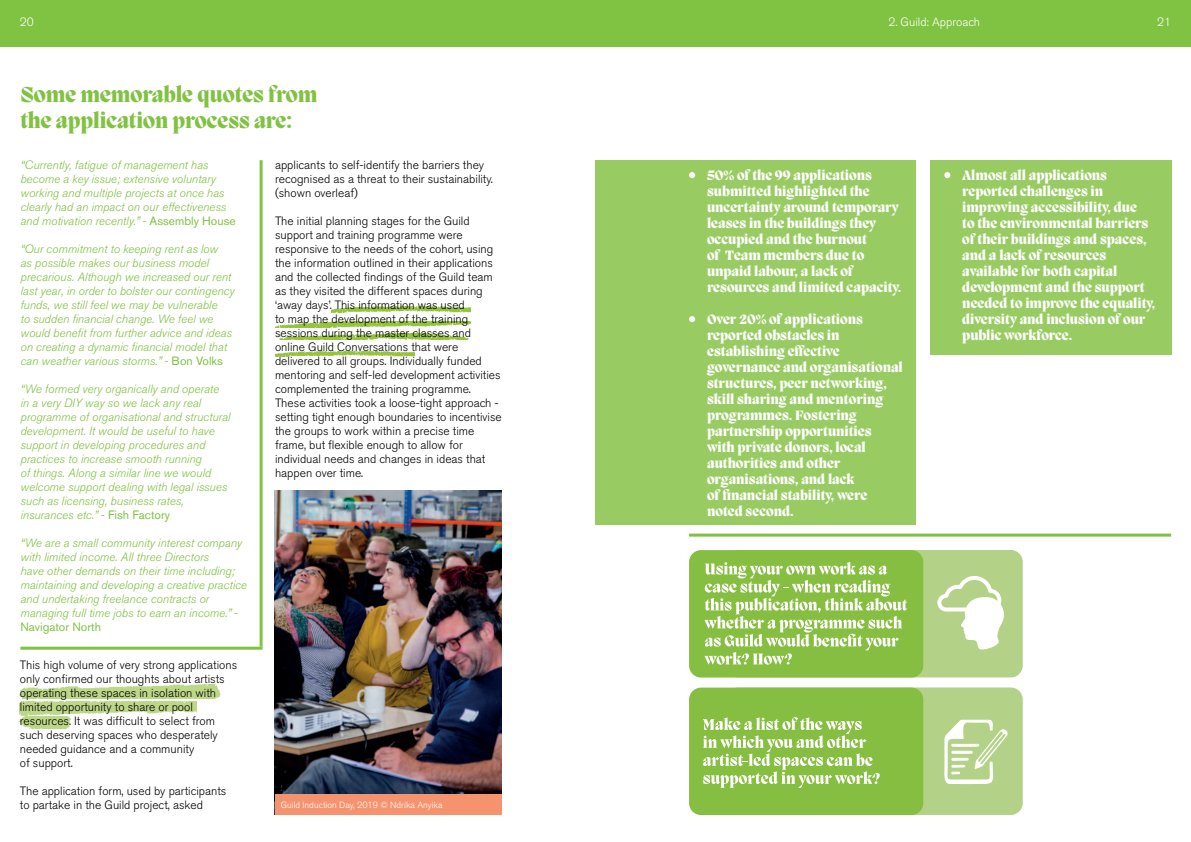
<style>
.page{position:relative;width:1191px;height:842px;background:#fff}
.page>*{position:absolute;margin:0;border:0;box-sizing:border-box;transform-origin:0 0}
.t1{font:800 22px/26px "Migra";color:#80c241}
.t2{font:800 14px/16px "Migra";color:#fff}
.t3{font:300 12px/14px "Akzidenz Grotesk BE";color:#000001}
.t4{font:italic 300 12px/14px "Akzidenz Grotesk BE";color:#80c241}
.t5{font:300 12px "Akzidenz Grotesk BE";color:#fff}
.t6{font:300 9px "Akzidenz Grotesk BE";color:#fff}
.s1{font-style:normal}
.s2{font-weight:400;font-style:normal}
</style>
<div class="page">
<img style="left:20px;top:684px;width:200px;height:15px">
<img style="left:20px;top:701px;width:177px;height:15px">
<img style="left:20px;top:716px;width:51px;height:12px">
<img style="left:332px;top:306px;width:139px;height:6px">
<img style="left:275px;top:350px;width:139px;height:6px">
<img style="left:275px;top:321px;width:196px;height:6px">
<img style="left:276px;top:334px;width:194px;height:6px">
<div style="left:0;top:0;width:1191px;height:47px;background:#80c241"></div>
<hr style="left:20px;top:647px;width:242px;height:3px;background:#80c241">
<hr style="left:689px;top:534px;width:482px;height:3px;background:#80c241">
<img style="left:275px;top:490px;width:227px;height:304px">
<hr style="left:260px;top:160px;width:2px;height:487px;background:#80c241">
<div style="left:930px;top:160px;width:241px;height:194px;background:#98cc63"></div>
<div style="left:595px;top:160px;width:321px;height:364px;background:#98cc63"></div>
<div style="left:275px;top:794px;width:227px;height:21px;background:#f6936f"></div>
<div style="left:726px;top:550px;width:296px;height:127px;background:#b3d187;border-radius:12px"></div>
<div style="left:689px;top:550px;width:234px;height:127px;background:#85be40;border-radius:12px"></div>
<svg style="left:937px;top:576px;width:67px;height:73px"></svg>
<svg style="left:704px;top:562px;width:203px;height:103px"></svg>
<div style="left:726px;top:687px;width:296px;height:128px;background:#b3d187;border-radius:12px"></div>
<div style="left:689px;top:688px;width:234px;height:127px;background:#85be40;border-radius:12px"></div>
<svg style="left:944px;top:720px;width:63px;height:64px"></svg>
<svg style="left:703px;top:717px;width:176px;height:71px"></svg>
<svg style="left:689px;top:172px;width:6px;height:6px"></svg>
<svg style="left:689px;top:316px;width:6px;height:6px"></svg>
<svg style="left:944px;top:172px;width:6px;height:6px"></svg>
<p class="t5" style="left:20px;top:16px;width:15px">20</p>
<p class="t5" style="left:1157px;top:17px;width:15px">21</p>
<p class="t5" style="left:888px;top:17px;width:93px">2. Guild: Approach</p>
<h1 class="t1" style="left:20px;top:83px;width:298px">Some memorable quotes from the application process are:</h1>
<p class="t4" style="left:20px;top:159px;width:217px">“Currently, fatigue of management has become a key issue; extensive voluntary working and multiple projects at once has clearly had an impact on our effectiveness and motivation recently.” <span class="s1">-</span> <span class="s2">Assembly House</span></p>
<p class="t4" style="left:20px;top:243px;width:215px">“Our commitment to keeping rent as low<br>as possible makes our business model precarious. Although we increased our rent last year, in order to bolster our contingency funds, we still feel we may be vulnerable<br>to sudden financial change. We feel we would benefit from further advice and ideas on creating a dynamic financial model that can weather various storms.” <span class="s1">-</span> <span class="s2">Bon Volks</span></p>
<p class="t4" style="left:20px;top:383px;width:211px">“We formed very organically and operate in a very DIY way so we lack any real programme of organisational and structural development. It would be useful to have support in developing procedures and practices to increase smooth running<br>of things. Along a similar line we would welcome support dealing with legal issues such as licensing, business rates, insurances etc.” <span class="s1">-</span> <span class="s2">Fish Factory</span></p>
<p class="t4" style="left:20px;top:537px;width:228px">“We are a small community interest company with limited income. All three Directors<br>have other demands on their time including; maintaining and developing a creative practice and undertaking freelance contracts or managing full time jobs to earn an income.” <span class="s1">- </span><span class="s2">Navigator North</span></p>
<p class="t3" style="left:20px;top:658px;width:219px">This high volume of very strong applications only confirmed our thoughts about artists operating these spaces in isolation with limited opportunity to share or pool resources. It was difficult to select from such deserving spaces who desperately needed guidance and a community<br>of support.</p>
<p class="t3" style="left:20px;top:785px;width:208px">The application form, used by participants to partake in the Guild project, asked</p>
<p class="t3" style="left:275px;top:159px;width:219px">applicants to self-identify the barriers they recognised as a threat to their sustainability. (shown overleaf)</p>
<p class="t3" style="left:275px;top:215px;width:228px">The initial planning stages for the Guild support and training programme were responsive to the needs of the cohort, using the information outlined in their applications and the collected findings of the Guild team as they visited the different spaces during ‘away days’. This information was used<br>to map the development of the training sessions during the master classes and online Guild Conversations that were delivered to all groups. Individually funded mentoring and self-led development activities complemented the training programme.<br>These activities took a loose-tight approach - setting tight enough boundaries to incentivise the groups to work within a precise time frame, but flexible enough to allow for individual needs and changes in ideas that happen over time.</p>
<p class="t6" style="left:281px;top:801px;width:163px">Guild Induction Day, 2019 © Ndrika Anyika</p>
<p class="t2" style="left:707px;top:168px;width:196px">50% of the 99 applications submitted highlighted the uncertainty around temporary leases in the buildings they occupied and the burnout<br>of Team members due to unpaid labour, a lack of resources and limited capacity.</p>
<p class="t2" style="left:707px;top:312px;width:197px">Over 20% of applications reported obstacles in establishing e昀؀ective governance and organisational structures, peer networking, skill sharing and mentoring programmes. Fostering partnership opportunities with private donors, local authorities and other organisations, and lack<br>of ûnancial stability, were noted second.</p>
<p class="t2" style="left:962px;top:168px;width:195px">Almost all applications reported challenges in improving accessibility, due<br>to the environmental barriers of their buildings and spaces, and a lack of resources available for both capital development and the support needed to improve the equality, diversity and inclusion of our public workforce.</p>
</div>
